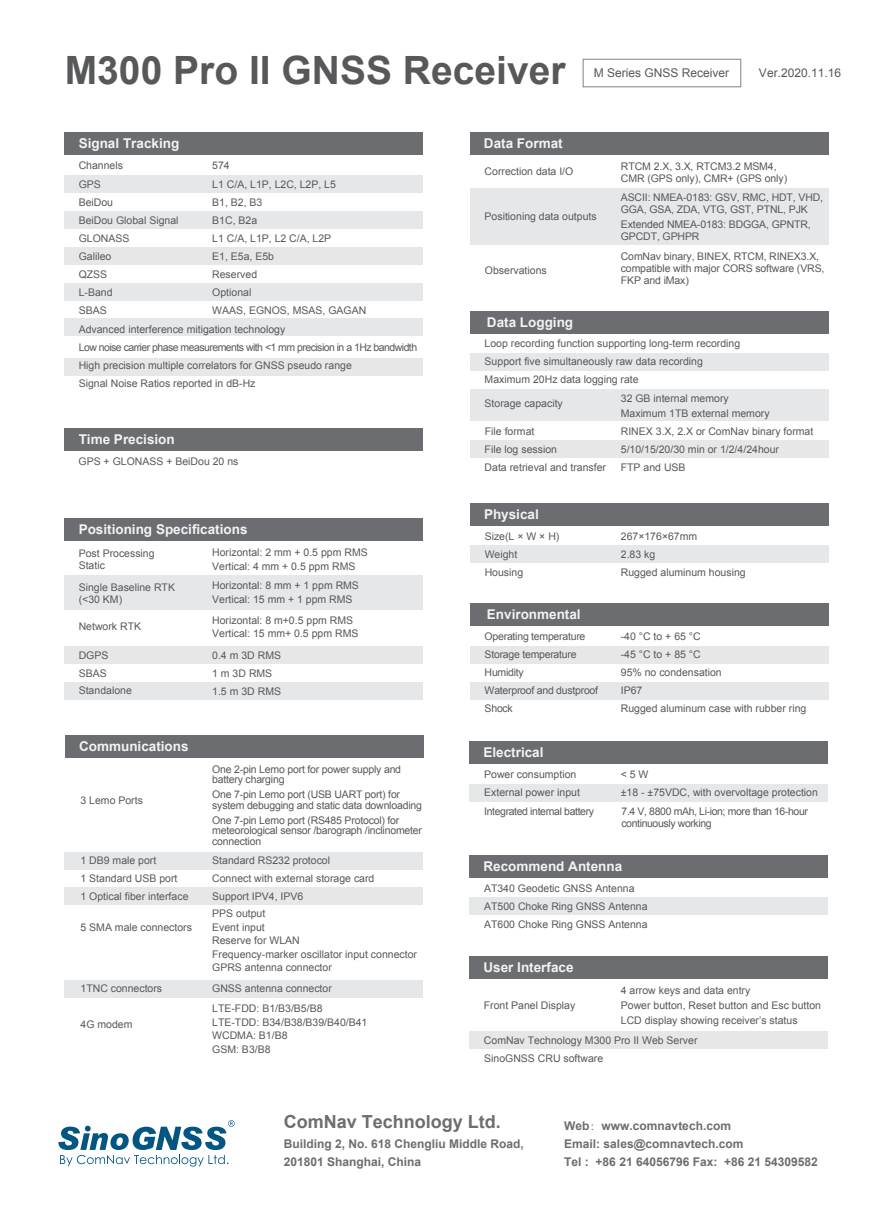
<style>
.page{position:relative;width:893px;height:1212px;background:#fff}
.page>*{position:absolute;margin:0;border:0;box-sizing:border-box;transform-origin:0 0}
.t1{font:700 39px "Arial";color:#57585a}
.t2{font:700 18px "Arial";color:#6c6d70}
.t3{font:700 13.5px "Arial";color:#f2f3f4}
.t4{font:700 12px/18px "Arial";color:#6c6d70}
.t5{font:12px "Arial";color:#57585a}
.t6{font:10.5px/18px "Arial";color:#57585a}
.t7{font:10.5px/10.5px "Arial";letter-spacing:-.02em;color:#57585a}
.t8{font:10.5px/12px "Arial";letter-spacing:-.035em;color:#57585a}
.t9{font:10.5px/18px "Arial";letter-spacing:-.025em;color:#57585a}
.s1{font-family:"Adobe Song Std";font-weight:300}
</style>
<div class="page">
<svg style="left:58px;top:1120px;width:177px;height:46px"></svg>
<div style="left:470px;top:188px;width:358px;height:57px;background:#e6e7e9"></div>
<div style="left:65px;top:175px;width:358px;height:18px;background:#e6e7e9"></div>
<div style="left:65px;top:211px;width:358px;height:18px;background:#e6e7e9"></div>
<div style="left:65px;top:247px;width:358px;height:18px;background:#e6e7e9"></div>
<div style="left:65px;top:283px;width:358px;height:18px;background:#e6e7e9"></div>
<div style="left:65px;top:318px;width:358px;height:18px;background:#e6e7e9"></div>
<div style="left:65px;top:358px;width:358px;height:17px;background:#e6e7e9"></div>
<div style="left:65px;top:132px;width:358px;height:23px;background:#6c6d70"></div>
<div style="left:470px;top:545px;width:358px;height:18px;background:#e6e7e9"></div>
<div style="left:470px;top:503px;width:358px;height:23px;background:#6c6d70"></div>
<div style="left:470px;top:645px;width:358px;height:18px;background:#e6e7e9"></div>
<div style="left:470px;top:682px;width:358px;height:18px;background:#e6e7e9"></div>
<div style="left:470px;top:603px;width:358px;height:23px;background:#6c6d70"></div>
<div style="left:470px;top:353px;width:358px;height:18px;background:#e6e7e9"></div>
<div style="left:470px;top:440px;width:358px;height:17px;background:#e6e7e9"></div>
<div style="left:470px;top:390px;width:358px;height:31px;background:#e6e7e9"></div>
<div style="left:470px;top:311px;width:358px;height:23px;background:#6c6d70"></div>
<div style="left:470px;top:783px;width:358px;height:18px;background:#e6e7e9"></div>
<div style="left:470px;top:741px;width:358px;height:23px;background:#6c6d70"></div>
<div style="left:470px;top:897px;width:358px;height:18px;background:#e6e7e9"></div>
<div style="left:470px;top:1031px;width:358px;height:18px;background:#e6e7e9"></div>
<div style="left:470px;top:855px;width:358px;height:23px;background:#6c6d70"></div>
<div style="left:470px;top:956px;width:358px;height:23px;background:#6c6d70"></div>
<div style="left:65px;top:682px;width:358px;height:18px;background:#e6e7e9"></div>
<div style="left:65px;top:646px;width:358px;height:18px;background:#e6e7e9"></div>
<div style="left:65px;top:428px;width:358px;height:23px;background:#6c6d70"></div>
<div style="left:583px;top:59px;width:158px;height:28px;border:1px solid #808285"></div>
<div style="left:65px;top:735px;width:358px;height:23px;background:#6c6d70"></div>
<div style="left:65px;top:852px;width:358px;height:18px;background:#e6e7e9"></div>
<div style="left:65px;top:887px;width:358px;height:18px;background:#e6e7e9"></div>
<div style="left:65px;top:979px;width:358px;height:18px;background:#e6e7e9"></div>
<div style="left:470px;top:132px;width:358px;height:23px;background:#6c6d70"></div>
<div style="left:65px;top:576px;width:358px;height:34px;background:#e6e7e9"></div>
<div style="left:65px;top:517px;width:358px;height:23px;background:#6c6d70"></div>
<h1 class="t1" style="left:65px;top:44px;width:502px">M300 Pro II GNSS Receiver</h1>
<p class="t5" style="left:594px;top:65px;width:137px">M Series GNSS Receiver</p>
<p class="t5" style="left:759px;top:65px;width:84px">Ver.2020.11.16</p>
<p class="t3" style="left:79px;top:135px;width:102px">Signal Tracking</p>
<p class="t6" style="left:79px;top:175px;width:101px">GPS<br>BeiDou<br>BeiDou Global Signal<br>GLONASS<br>Galileo<br>QZSS<br>L-Band<br>SBAS</p>
<p class="t6" style="left:212px;top:175px;width:156px">L1 C/A, L1P, L2C, L2P, L5<br>B1, B2, B3<br>B1C, B2a<br>L1 C/A, L1P, L2 C/A, L2P<br>E1, E5a, E5b<br>Reserved<br>Optional<br>WAAS, EGNOS, MSAS, GAGAN</p>
<p class="t6" style="left:79px;top:157px;width:46px">Channels</p>
<p class="t6" style="left:212px;top:157px;width:19px">574</p>
<p class="t6" style="left:79px;top:321px;width:340px">Advanced interference mitigation technology<br>Low noise carrier phase measurements with &lt;1 mm precision in a 1Hz bandwidth High precision multiple correlators for GNSS pseudo range<br>Signal Noise Ratios reported in dB-Hz</p>
<p class="t3" style="left:79px;top:430px;width:98px">Time Precision</p>
<p class="t6" style="left:79px;top:453px;width:161px">GPS + GLONASS + BeiDou 20 ns</p>
<p class="t3" style="left:79px;top:520px;width:170px">Positioning Specifications</p>
<p class="t6" style="left:79px;top:547px;width:77px;line-height:12px">Post Processing<br>Static</p>
<p class="t6" style="left:79px;top:581px;width:98px;line-height:12px">Single Baseline RTK (&lt;30 KM)</p>
<p class="t6" style="left:212px;top:546px;width:157px;line-height:13.5px">Horizontal: 2 mm + 0.5 ppm RMS<br>Vertical: 4 mm + 0.5 ppm RMS</p>
<p class="t6" style="left:212px;top:579px;width:148px;line-height:13.5px">Horizontal: 8 mm + 1 ppm RMS<br>Vertical: 15 mm + 1 ppm RMS</p>
<p class="t6" style="left:79px;top:618px;width:64px">Network RTK</p>
<p class="t6" style="left:212px;top:613px;width:148px;line-height:13.5px">Horizontal: 8 m+0.5 ppm RMS<br>Vertical: 15 mm+ 0.5 ppm RMS</p>
<p class="t6" style="left:212px;top:665px;width:70px;line-height:17.5px">1 m 3D RMS<br>1.5 m 3D RMS</p>
<p class="t6" style="left:79px;top:646px;width:31px">DGPS</p>
<p class="t6" style="left:212px;top:646px;width:70px">0.4 m 3D RMS</p>
<p class="t6" style="left:79px;top:665px;width:55px;line-height:16.8px">SBAS<br>Standalone</p>
<p class="t3" style="left:79px;top:737px;width:111px">Communications</p>
<p class="t6" style="left:81px;top:791px;width:64px">3 Lemo Ports</p>
<p class="t6" style="left:81px;top:852px;width:109px;line-height:17.5px">1 DB9 male port<br>1 Standard USB port<br>1 Optical fiber interface</p>
<p class="t6" style="left:81px;top:918px;width:113px">5 SMA male connectors</p>
<p class="t6" style="left:81px;top:979px;width:83px">1TNC connectors</p>
<p class="t6" style="left:81px;top:1015px;width:53px">4G modem</p>
<p class="t7" style="left:212px;top:764px;width:190px">One 2-pin Lemo port for power supply and battery charging</p>
<p class="t7" style="left:212px;top:789px;width:211px">One 7-pin Lemo port (USB UART port) for system debugging and static data downloading</p>
<p class="t7" style="left:212px;top:815px;width:211px">One 7-pin Lemo port (RS485 Protocol) for meteorological sensor /barograph /inclinometer connection</p>
<p class="t6" style="left:212px;top:852px;width:164px">Standard RS232 protocol<br>Connect with external storage card<br>Support IPV4, IPV6<br>PPS output</p>
<p class="t6" style="left:212px;top:920px;width:206px;line-height:13.5px">Event input<br>Reserve for WLAN<br>Frequency-marker oscillator input connector<br>GPRS antenna connector</p>
<p class="t6" style="left:212px;top:1002px;width:157px;line-height:13.5px">LTE-FDD: B1/B3/B5/B8<br>LTE-TDD: B34/B38/B39/B40/B41<br>WCDMA: B1/B8<br>GSM: B3/B8</p>
<p class="t6" style="left:212px;top:979px;width:121px">GNSS antenna connector</p>
<p class="t3" style="left:484px;top:135px;width:80px">Data Format</p>
<p class="t6" style="left:485px;top:162px;width:90px">Correction data I/O</p>
<p class="t6" style="left:485px;top:208px;width:114px">Positioning data outputs</p>
<p class="t6" style="left:485px;top:262px;width:63px">Observations</p>
<p class="t3" style="left:487px;top:313px;width:88px">Data Logging</p>
<p class="t6" style="left:621px;top:160px;width:168px;line-height:12px">RTCM 2.X, 3.X, RTCM3.2 MSM4,<br>CMR (GPS only), CMR+ (GPS only)</p>
<p class="t6" style="left:621px;top:191px;width:204px;line-height:12px">ASCII: NMEA-0183: GSV, RMC, HDT, VHD,<br>GGA, GSA, ZDA, VTG, GST, PTNL, PJK</p>
<p class="t6" style="left:621px;top:218px;width:192px;line-height:12px">Extended NMEA-0183: BDGGA, GPNTR,<br>GPCDT, GPHPR</p>
<p class="t6" style="left:621px;top:251px;width:205px;line-height:12px">ComNav binary, BINEX, RTCM, RINEX3.X, compatible with major CORS software (VRS,<br>FKP and iMax)</p>
<p class="t6" style="left:485px;top:334px;width:257px">Loop recording function supporting long-term recording<br>Support five simultaneously raw data recording<br>Maximum 20Hz data logging rate</p>
<p class="t6" style="left:485px;top:394px;width:80px">Storage capacity</p>
<p class="t6" style="left:621px;top:391px;width:150px;line-height:15px">32 GB internal memory<br>Maximum 1TB external memory</p>
<p class="t6" style="left:485px;top:422px;width:51px">File format</p>
<p class="t6" style="left:621px;top:422px;width:194px">RINEX 3.X, 2.X or ComNav binary format</p>
<p class="t6" style="left:485px;top:440px;width:123px">File log session<br>Data retrieval and transfer</p>
<p class="t6" style="left:621px;top:440px;width:160px">5/10/15/20/30 min or 1/2/4/24hour<br>FTP and USB</p>
<p class="t3" style="left:484px;top:505px;width:56px">Physical</p>
<p class="t6" style="left:485px;top:527px;width:76px">Size(L × W × H)<br>Weight<br>Housing</p>
<p class="t6" style="left:621px;top:527px;width:126px">267×176×67mm<br>2.83 kg<br>Rugged aluminum housing</p>
<p class="t3" style="left:487px;top:605px;width:95px">Environmental</p>
<p class="t9" style="left:485px;top:627px;width:115px">Operating temperature<br>Storage temperature<br>Humidity<br>Waterproof and dustproof<br>Shock</p>
<p class="t6" style="left:621px;top:627px;width:187px">-40 °C to + 65 °C<br>-45 °C to + 85 °C<br>95% no condensation<br>IP67<br>Rugged aluminum case with rubber ring</p>
<p class="t3" style="left:483px;top:743px;width:62px">Electrical</p>
<p class="t6" style="left:484px;top:765px;width:97px">Power consumption<br>External power input</p>
<p class="t6" style="left:621px;top:765px;width:199px">&lt; 5 W<br>±18 - ±75VDC, with overvoltage protection</p>
<p class="t8" style="left:484px;top:806px;width:111px">Integrated internal battery</p>
<p class="t8" style="left:621px;top:806px;width:188px">7.4 V, 8800 mAh, Li-ion; more than 16-hour continuously working</p>
<p class="t3" style="left:483px;top:857px;width:140px">Recommend Antenna</p>
<p class="t6" style="left:484px;top:879px;width:165px">AT340 Geodetic GNSS Antenna<br>AT500 Choke Ring GNSS Antenna<br>AT600 Choke Ring GNSS Antenna</p>
<p class="t3" style="left:483px;top:958px;width:92px">User Interface</p>
<p class="t6" style="left:484px;top:996px;width:93px">Front Panel Display</p>
<p class="t6" style="left:621px;top:983px;width:202px;line-height:15px">4 arrow keys and data entry<br>Power button, Reset button and Esc button<br>LCD display showing receiver’s status</p>
<p class="t6" style="left:484px;top:1031px;width:215px">ComNav Technology M300 Pro II Web Server<br>SinoGNSS CRU software</p>
<h2 class="t2" style="left:284px;top:1110px;width:219px">ComNav Technology Ltd.</h2>
<p class="t4" style="left:284px;top:1135px;width:242px">Building 2, No. 618 Chengliu Middle Road,<br>201801 Shanghai, China</p>
<p class="t4" style="left:564px;top:1117px;width:255px">Web<span class="s1">：</span>www.comnavtech.com<br>Email: sales@comnavtech.com<br>Tel : +86 21 64056796 Fax: +86 21 54309582</p>
</div>
